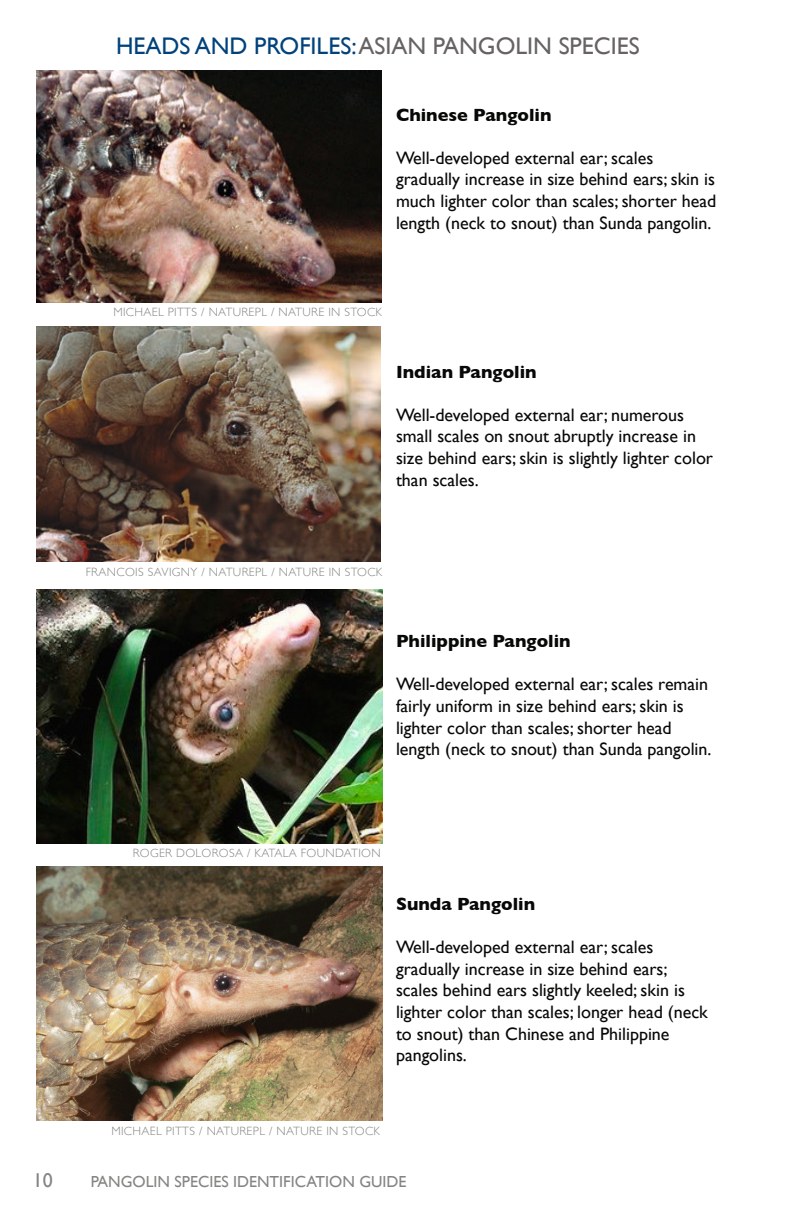
<style>
.page{position:relative;width:792px;height:1224px;background:#fff}
.page>*{position:absolute;margin:0;border:0;box-sizing:border-box;transform-origin:0 0}
.t1{font:24px "Gill Sans";color:#676362}
.t2{font:20px "Gill Sans";color:#848482}
.Body_text{font:18px/21.6px "Gill Sans";color:#070906}
.Body_text-2{font:700 18px "Gill Sans";color:#070906}
.t3{font:16px "Gill Sans";color:#848482}
.t4{font:300 12px "Gill Sans";letter-spacing:.03em;color:#848482}
.s1{color:#01427c}
</style>
<div class="page">
<img style="left:36px;top:590px;width:346px;height:253px">
<img style="left:37px;top:327px;width:344px;height:235px">
<img style="left:37px;top:867px;width:345px;height:254px">
<img style="left:37px;top:70px;width:344px;height:233px">
<p class="t1" style="left:116px;top:32px;width:525px"><span class="s1">HEADS AND PROFILES:</span>ASIAN PANGOLIN SPECIES</p>
<p class="Body_text-2" style="left:396px;top:100px;width:157px">Chinese Pangolin</p>
<p class="Body_text" style="left:396px;top:147px;width:322px">Well-developed external ear; scales gradually increase in size behind ears; skin is much lighter color than scales; shorter head length (neck to snout) than Sunda pangolin.</p>
<p class="t4" style="left:113px;top:303px;width:270px">MICHAEL PITTS / NATUREPL / NATURE IN STOCK</p>
<p class="Body_text-2" style="left:396px;top:357px;width:142px">Indian Pangolin</p>
<p class="Body_text" style="left:396px;top:404px;width:319px">Well-developed external ear; numerous small scales on snout abruptly increase in size behind ears; skin is slightly lighter color than scales.</p>
<p class="t4" style="left:86px;top:563px;width:298px">FRANCOIS SAVIGNY / NATUREPL / NATURE IN STOCK</p>
<p class="Body_text-2" style="left:396px;top:627px;width:176px">Philippine Pangolin</p>
<p class="Body_text" style="left:396px;top:673px;width:317px">Well-developed external ear; scales remain fairly uniform in size behind ears; skin is lighter color than scales; shorter head length (neck to snout) than Sunda pangolin.</p>
<p class="t4" style="left:133px;top:843px;width:249px">ROGER DOLOROSA / KATALA FOUNDATION</p>
<p class="Body_text-2" style="left:396px;top:890px;width:141px">Sunda Pangolin</p>
<p class="Body_text" style="left:396px;top:936px;width:313px">Well-developed external ear; scales gradually increase in size behind ears; scales behind ears slightly keeled; skin is lighter color than scales; longer head (neck to snout) than Chinese and Philippine pangolins.</p>
<p class="t4" style="left:111px;top:1122px;width:270px">MICHAEL PITTS / NATUREPL / NATURE IN STOCK</p>
<p class="t2" style="left:33px;top:1168px;width:21px">10</p>
<p class="t3" style="left:91px;top:1172px;width:317px">PANGOLIN SPECIES IDENTIFICATION GUIDE</p>
</div>
